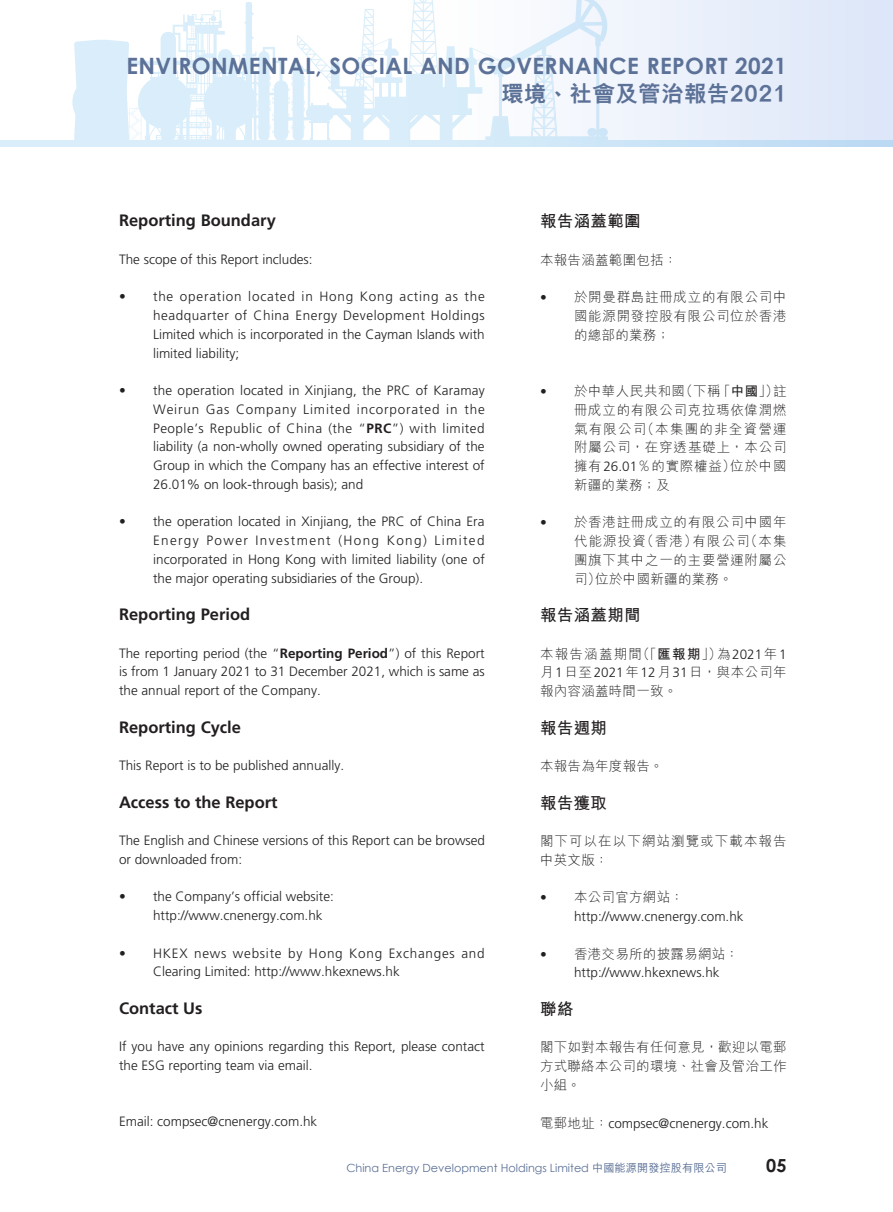
<style>
.page{position:relative;width:893px;height:1212px;background:#fff}
.page>*{position:absolute;margin:0;border:0;box-sizing:border-box;transform-origin:0 0}
.t1{font:700 22.5px "Century Gothic";letter-spacing:.02em;color:#5c7197}
.t2{font:800 22.5px "M Hei HK";letter-spacing:.015em;color:#5c7197}
.t3{font:700 18px "Century Gothic";color:#231f20}
.t4{font:700 16.5px "Frutiger LT Std";color:#231f20}
.t5{font:700 16.5px "M Hei HK";letter-spacing:.02em;color:#231f20}
.t6{font:300 13.5px/18.8px "Frutiger LT Std";color:#231f20;text-align:justify}
.t7{font:300 13.5px/18.8px "M Hei HK";letter-spacing:.055em;color:#231f20;text-align:justify}
.t8{font:300 13.5px/18.8px "Frutiger LT Std";letter-spacing:.055em;color:#231f20}
.t9{font:300 13.5px "M Hei HK";letter-spacing:.02em;color:#231f20}
.t10{font:300 13.5px/18.8px "M Hei HK";letter-spacing:.08em;color:#231f20}
.t11{font:11.25px "Century Gothic";color:#5c7197}
.s1{font-weight:700}
.s2{font-family:"Frutiger LT Std"}
.s3{font-family:"M Hei HK"}
.s4{font-family:"M Hei HK";font-weight:500}
</style>
<div class="page">
<div style="left:408px;top:0;width:485px;height:147px;background:#e7eefa"></div>
<svg style="left:74px;top:0;width:535px;height:141px"></svg>
<svg style="left:0;top:141px;width:893px;height:6px;background:#d1e8f8"></svg>
<h1 class="t1" style="left:126px;top:49px;width:662px">ENVIRONMENTAL, SOCIAL AND GOVERNANCE REPORT 2021</h1>
<h1 class="t2" style="left:501px;top:82px;width:287px">環境、社會及管治報告2021</h1>
<p class="t4" style="left:119px;top:211px;width:158px">Reporting Boundary</p>
<p class="t6" style="left:119px;top:250px;width:195px">The scope of this Report includes:</p>
<p class="t6" style="left:153px;top:287px;width:333px;text-indent:-34px">• the operation located in Hong Kong acting as the headquarter of China Energy Development Holdings Limited which is incorporated in the Cayman Islands with limited liability;</p>
<p class="t6" style="left:153px;top:381px;width:333px;text-indent:-34px">• the operation located in Xinjiang, the PRC of Karamay Weirun Gas Company Limited incorporated in the People’s Republic of China (the “<span class="s1">PRC</span>”) with limited liability (a non-wholly owned operating subsidiary of the Group in which the Company has an effective interest of 26.01% on look-through basis); and</p>
<p class="t6" style="left:153px;top:512px;width:333px;text-indent:-34px">• the operation located in Xinjiang, the PRC of China Era Energy Power Investment (Hong Kong) Limited incorporated in Hong Kong with limited liability (one of the major operating subsidiaries of the Group).</p>
<p class="t4" style="left:119px;top:605px;width:133px">Reporting Period</p>
<p class="t6" style="left:119px;top:644px;width:367px">The reporting period (the “<span class="s1">Reporting Period</span>”) of this Report is from 1 January 2021 to 31 December 2021, which is same as the annual report of the Company.</p>
<p class="t4" style="left:119px;top:717px;width:123px">Reporting Cycle</p>
<p class="t6" style="left:119px;top:756px;width:227px">This Report is to be published annually.</p>
<p class="t4" style="left:119px;top:792px;width:160px">Access to the Report</p>
<p class="t6" style="left:119px;top:831px;width:367px">The English and Chinese versions of this Report can be browsed or downloaded from:</p>
<p class="t6" style="left:153px;top:887px;width:182px;text-indent:-34px">• the Company’s official website: http://www.cnenergy.com.hk</p>
<p class="t8" style="left:153px;top:944px;width:333px;text-indent:-34px">• HKEX news website by Hong Kong Exchanges and<br>Clearing Limited: http://www.hkexnews.hk</p>
<p class="t4" style="left:119px;top:998px;width:85px">Contact Us</p>
<p class="t6" style="left:119px;top:1037px;width:367px">If you have any opinions regarding this Report, please contact the ESG reporting team via email.</p>
<p class="t6" style="left:119px;top:1112px;width:200px">Email: compsec@cnenergy.com.hk</p>
<p class="t5" style="left:540px;top:209px;width:102px">報告涵蓋範圍</p>
<p class="t9" style="left:540px;top:253px;width:139px">本報告涵蓋範圍包括：</p>
<p class="t7" style="left:574px;top:288px;width:214px;text-indent:-34px"><span class="s2">•</span> 於開曼群島註冊成立的有限公司中國能源開發控股有限公司位於香港的總部的業務；</p>
<p class="t7" style="left:574px;top:382px;width:214px;text-indent:-34px"><span class="s2">•</span> 於中華人民共和國（下稱「<span class="s1">中國</span>」）註冊成立的有限公司克拉瑪依偉潤燃氣有限公司（本集團的非全資營運附屬公司，在穿透基礎上，本公司擁有<span class="s2">26.01</span>％的實際權益）位於中國新疆的業務；及</p>
<p class="t7" style="left:574px;top:513px;width:214px;text-indent:-34px"><span class="s2">•</span> 於香港註冊成立的有限公司中國年代能源投資（香港）有限公司（本集團旗下其中之一的主要營運附屬公司）位於中國新疆的業務。</p>
<p class="t5" style="left:540px;top:603px;width:102px">報告涵蓋期間</p>
<p class="t7" style="left:540px;top:644px;width:248px">本報告涵蓋期間（「<span class="s1">匯報期</span>」）為<span class="s2">2021</span>年<span class="s2">1</span>月<span class="s2">1</span>日至<span class="s2">2021</span>年<span class="s2">12</span>月<span class="s2">31</span>日，與本公司年報內容涵蓋時間一致。</p>
<p class="t5" style="left:540px;top:716px;width:68px">報告週期</p>
<p class="t9" style="left:540px;top:759px;width:125px">本報告為年度報告。</p>
<p class="t5" style="left:540px;top:791px;width:68px">報告獲取</p>
<p class="t10" style="left:540px;top:832px;width:248px">閣下可以在以下網站瀏覽或下載本報告中英文版：</p>
<p class="t9" style="left:540px;top:890px;width:145px"><span class="s2">•</span> 本公司官方網站：</p>
<p class="t6" style="left:574px;top:907px;width:171px">http://www.cnenergy.com.hk</p>
<p class="t9" style="left:540px;top:947px;width:200px"><span class="s2">•</span> 香港交易所的披露易網站：</p>
<p class="t6" style="left:574px;top:964px;width:147px">http://www.hkexnews.hk</p>
<p class="t5" style="left:540px;top:997px;width:35px">聯絡</p>
<p class="t7" style="left:540px;top:1038px;width:248px">閣下如對本報告有任何意見，歡迎以電郵方式聯絡本公司的環境、社會及管治工作小組。</p>
<p class="t6" style="left:540px;top:1114px;width:230px"><span class="s3">電郵地址：</span>compsec@cnenergy.com.hk</p>
<p class="t11" style="left:346px;top:1160px;width:382px">China Energy Development Holdings Limited <span class="s4">中國能源開發控股有限公司</span></p>
<h2 class="t3" style="left:766px;top:1152px;width:22px">05</h2>
</div>
